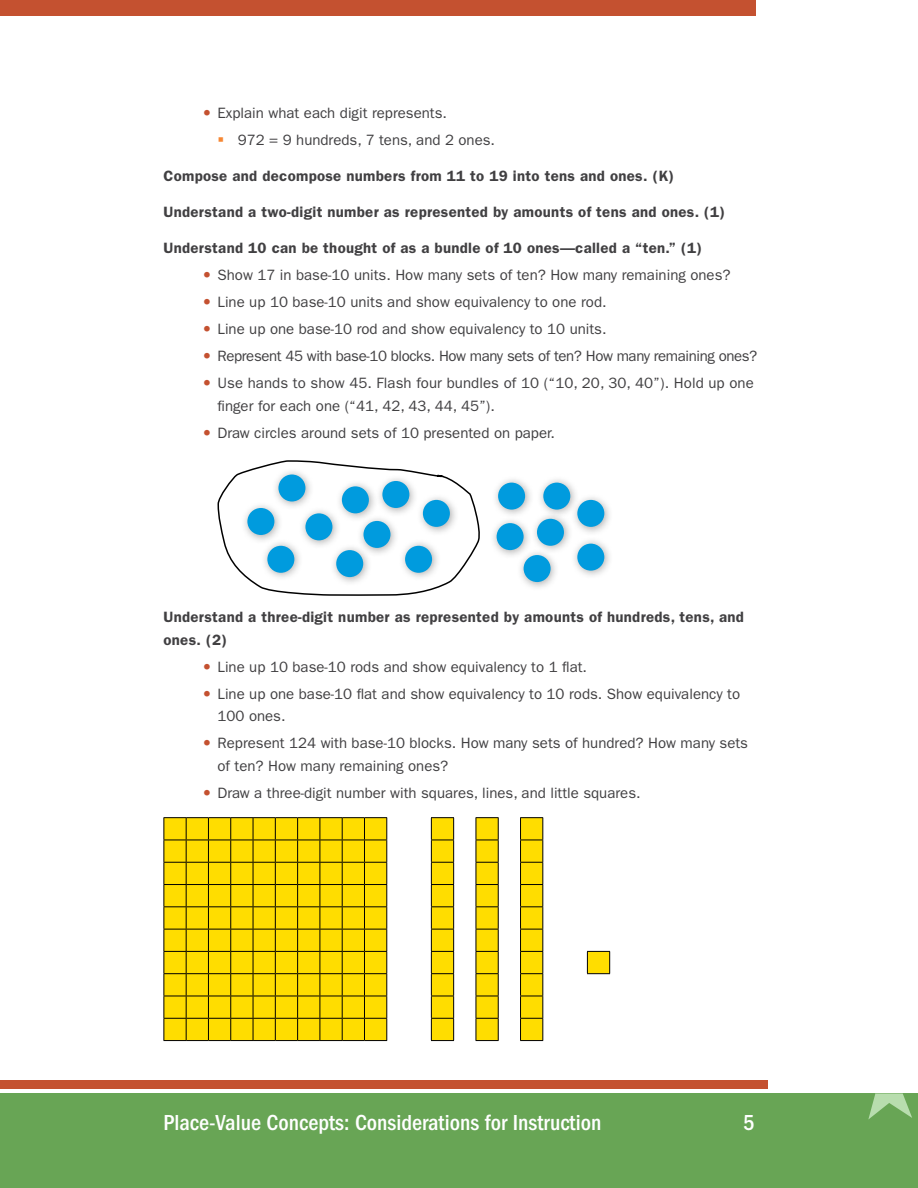
<style>
.page{position:relative;width:918px;height:1188px;background:#fff}
.page>*{position:absolute;margin:0;border:0;box-sizing:border-box;transform-origin:0 0}
.t1{font:500 condensed 22.5px "ITC Franklin Gothic Std";color:#fff}
.t2{font:15px/22.5px "ITC Franklin Gothic Std";color:#414042}
.t3{font:600 15px/22.5px "ITC Franklin Gothic Std";letter-spacing:.02em;color:#414042}
.t4{font:15px "ITC Franklin Gothic Std";letter-spacing:-.025em;color:#414042}
.s1{font-size:33px;color:#c45130}
.s2{color:#f68733}
</style>
<div class="page">
<div style="left:0;top:1094px;width:918px;height:94px;background:#68a555"></div>
<svg style="left:868px;top:1094px;width:44px;height:26px"></svg>
<div style="left:0;top:1080px;width:768px;height:8px;background:#c45130"></div>
<div style="left:0;top:0;width:756px;height:16px;background:#c45130"></div>
<div style="left:491px;top:476px;width:44px;height:43px;background:#000;opacity:.34"></div>
<div style="left:498px;top:483px;width:27px;height:27px;background:#009bde;border-radius:50%"></div>
<div style="left:490px;top:516px;width:43px;height:44px;background:#000;opacity:.34"></div>
<div style="left:497px;top:523px;width:27px;height:27px;background:#009bde;border-radius:50%"></div>
<div style="left:536px;top:476px;width:44px;height:43px;background:#000;opacity:.34"></div>
<div style="left:543px;top:483px;width:27px;height:27px;background:#009bde;border-radius:50%"></div>
<div style="left:530px;top:512px;width:44px;height:43px;background:#000;opacity:.34"></div>
<div style="left:537px;top:519px;width:27px;height:27px;background:#009bde;border-radius:50%"></div>
<div style="left:570px;top:493px;width:44px;height:44px;background:#000;opacity:.34"></div>
<div style="left:577px;top:500px;width:27px;height:27px;background:#009bde;border-radius:50%"></div>
<div style="left:517px;top:548px;width:43px;height:44px;background:#000;opacity:.34"></div>
<div style="left:524px;top:555px;width:27px;height:27px;background:#009bde;border-radius:50%"></div>
<div style="left:570px;top:537px;width:44px;height:43px;background:#000;opacity:.34"></div>
<div style="left:577px;top:544px;width:27px;height:27px;background:#009bde;border-radius:50%"></div>
<svg style="left:217px;top:460px;width:263px;height:136px"></svg>
<svg style="left:387px;top:818px;width:223px;height:223px"></svg>
<svg style="left:164px;top:817px;width:223px;height:224px;background:#e7c800"></svg>
<svg style="left:431px;top:817px;width:23px;height:224px;background:#e0c201"></svg>
<svg style="left:476px;top:817px;width:23px;height:224px;background:#e3c502"></svg>
<svg style="left:520px;top:817px;width:23px;height:224px;background:#e1c300"></svg>
<svg style="left:587px;top:951px;width:23px;height:23px"></svg>
<p class="t2" style="left:197px;top:102px;width:251px"><span class="s1">•</span>Explain what each digit represents.</p>
<p class="t2" style="left:218px;top:129px;width:279px"><span class="s2">▪</span> 972 = 9 hundreds, 7 tens, and 2 ones.</p>
<p class="t3" style="left:164px;top:165px;width:512px">Compose and decompose numbers from 11 to 19 into tens and ones. (K)</p>
<p class="t3" style="left:164px;top:201px;width:563px">Understand a two-digit number as represented by amounts of tens and ones. (1)</p>
<p class="t3" style="left:164px;top:237px;width:540px">Understand 10 can be thought of as a bundle of 10 ones—called a “ten.” (1)</p>
<p class="t2" style="left:197px;top:264px;width:535px"><span class="s1">•</span>Show 17 in base-10 units. How many sets of ten? How many remaining ones?</p>
<p class="t2" style="left:197px;top:291px;width:411px"><span class="s1">•</span>Line up 10 base-10 units and show equivalency to one rod.</p>
<p class="t2" style="left:197px;top:318px;width:411px"><span class="s1">•</span>Line up one base-10 rod and show equivalency to 10 units.</p>
<p class="t4" style="left:197px;top:348px;width:562px"><span class="s1">•</span>Represent 45 with base-10 blocks. How many sets of ten? How many remaining ones?</p>
<p class="t2" style="left:218px;top:372px;width:538px;text-indent:-20px"><span class="s1">•</span>Use hands to show 45. Flash four bundles of 10 (“10, 20, 30, 40”). Hold up one finger for each one (“41, 42, 43, 44, 45”).</p>
<p class="t2" style="left:197px;top:422px;width:359px"><span class="s1">•</span>Draw circles around sets of 10 presented on paper.</p>
<p class="t3" style="left:164px;top:606px;width:582px">Understand a three-digit number as represented by amounts of hundreds, tens, and ones. (2)</p>
<p class="t2" style="left:197px;top:656px;width:391px"><span class="s1">•</span>Line up 10 base-10 rods and show equivalency to 1 flat.</p>
<p class="t2" style="left:218px;top:683px;width:524px;text-indent:-20px"><span class="s1">•</span>Line up one base-10 flat and show equivalency to 10 rods. Show equivalency to<br>100 ones.</p>
<p class="t2" style="left:218px;top:732px;width:532px;text-indent:-20px"><span class="s1">•</span>Represent 124 with base-10 blocks. How many sets of hundred? How many sets of ten? How many remaining ones?</p>
<p class="t2" style="left:197px;top:782px;width:445px"><span class="s1">•</span>Draw a three-digit number with squares, lines, and little squares.</p>
<h1 class="t1" style="left:164px;top:1110px;width:439px">Place-Value Concepts: Considerations for Instruction</h1>
<h1 class="t1" style="left:743px;top:1110px;width:13px">5</h1>
</div>
